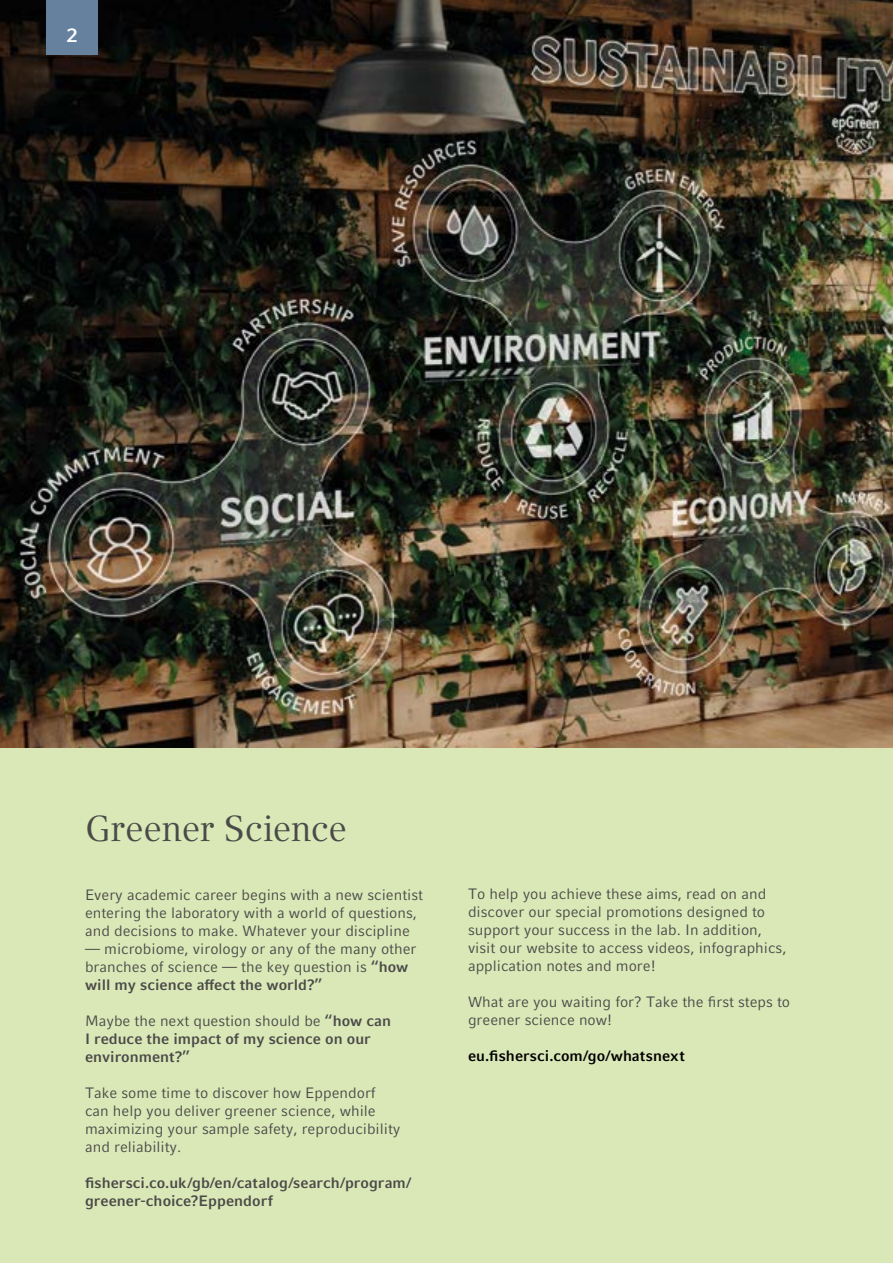
<style>
.page{position:relative;width:893px;height:1263px;background:#fff}
.page>*{position:absolute;margin:0;border:0;box-sizing:border-box;transform-origin:0 0}
.t1{font:36px "Compatil Textfor Eppendorf";letter-spacing:-.01em;color:#4a4a49}
.t2{font:700 19.5px "Compatil Factfor Eppendorf";color:#fff}
.t3{font:15px/18px "Compatil Factfor Eppendorf";color:#4a4a49}
.t4{font:700 15px/18px "Compatil Factfor Eppendorf";color:#4a4a49}
.t5{font:700 15px "Compatil Factfor Eppendorf";letter-spacing:.005em;color:#000}
.s1{font-weight:700}
.s2{font-weight:400}
</style>
<div class="page">
<div style="left:0;top:740px;width:893px;height:523px;background:#dae7b6"></div>
<img style="left:0;top:0;width:893px;height:748px">
<div style="left:47px;top:0;width:51px;height:54px;background:#65819e"></div>
<h2 class="t2" style="left:67px;top:24px;width:12px">2</h2>
<h1 class="t1" style="left:85px;top:808px;width:264px">Greener Science</h1>
<p class="t3" style="left:85px;top:886px;width:339px">Every academic career begins with a new scientist entering the laboratory with a world of questions, and decisions to make. Whatever your discipline</p>
<p class="t3" style="left:85px;top:940px;width:333px">— microbiome, virology or any of the many other branches of science — the key question is <span class="s1">“how will my science affect the world?”</span></p>
<p class="t4" style="left:85px;top:1012px;width:308px"><span class="s2">Maybe the next question should be</span> “how can<br>I reduce the impact of my science on our environment?”</p>
<p class="t3" style="left:85px;top:1084px;width:317px">Take some time to discover how Eppendorf can help you deliver greener science, while maximizing your sample safety, reproducibility and reliability.</p>
<p class="t4" style="left:85px;top:1174px;width:327px">fishersci.co.uk/gb/en/catalog/search/program/ greener-choice?Eppendorf</p>
<p class="t3" style="left:468px;top:884px;width:320px">To help you achieve these aims, read on and discover our special promotions designed to support your success in the lab. In addition, visit our website to access videos, infographics, application notes and more!</p>
<p class="t3" style="left:468px;top:992px;width:324px">What are you waiting for? Take the first steps to greener science now!</p>
<p class="t5" style="left:468px;top:1046px;width:218px">eu.fishersci.com/go/whatsnext</p>
</div>
